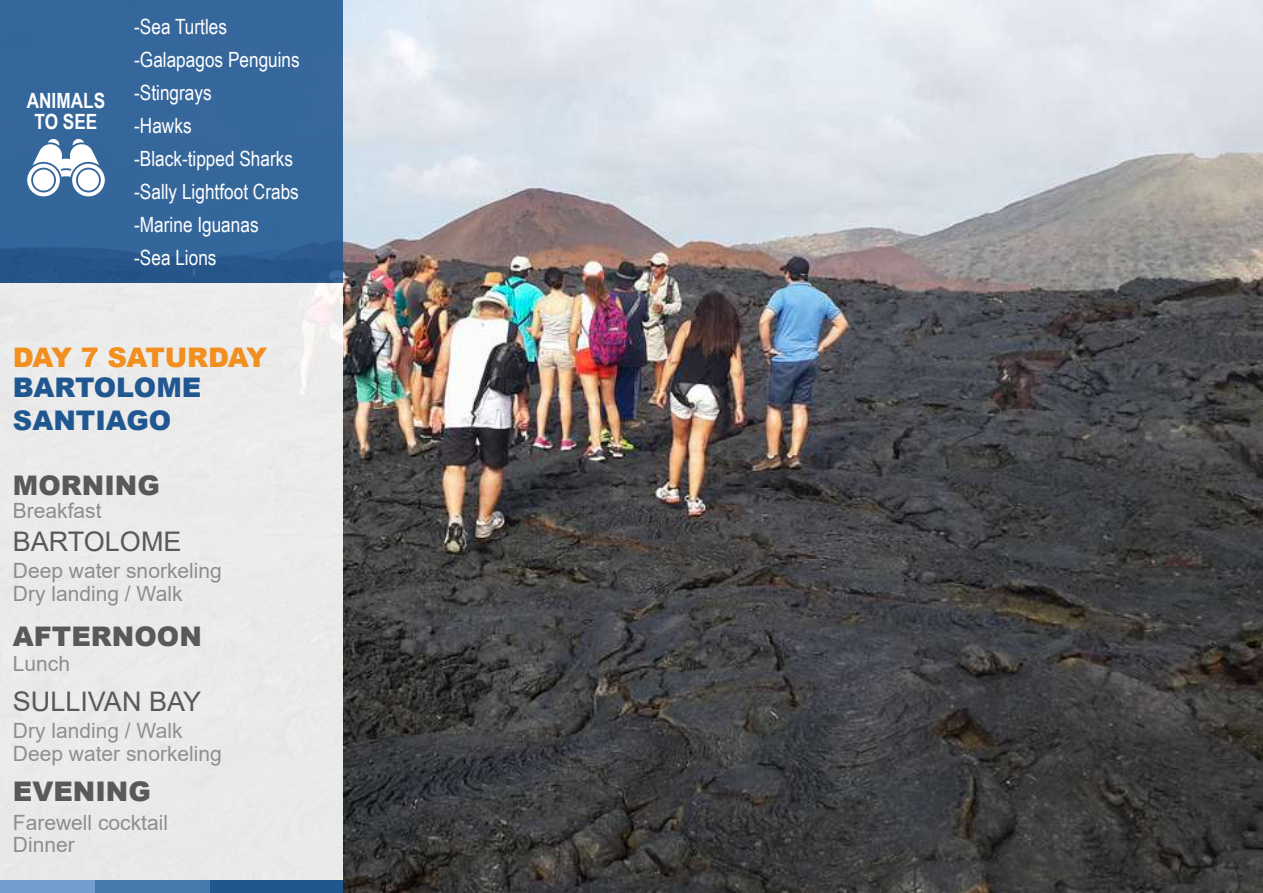
<style>
.page{position:relative;width:1263px;height:893px;background:#fff}
.page>*{position:absolute;margin:0;border:0;box-sizing:border-box;transform-origin:0 0}
.t1{font:900 27px "Arial";color:#59595b}
.t2{font:27px "Arial";color:#59595b}
.t3{font:900 27px/33px "Arial";color:#215791}
.t4{font:900 27px "Arial";letter-spacing:-.05em;color:#f28f1e}
.t5{font:21px/33px "Arial Narrow";color:#fff}
.t6{font:21px/22.5px "Arial";color:#8b8e90}
.t7{font:21px/22.5px "Arial";color:#8d9092}
.t8{font:700 21px/21px "Arial Narrow";color:#fff;text-align:center}
</style>
<div class="page">
<img style="left:343px;top:0;width:920px;height:893px">
<div style="left:0;top:283px;width:343px;height:610px;background:#ebebeb"></div>
<div style="left:0;top:0;width:343px;height:283px;background:linear-gradient(to bottom,#386a9f,#2f6094)"></div>
<div style="left:0;top:881px;width:95px;height:12px;background:#729ecf"></div>
<div style="left:95px;top:881px;width:115px;height:12px;background:#467aab"></div>
<div style="left:210px;top:881px;width:133px;height:12px;background:#21578f"></div>
<svg style="left:27px;top:138px;width:78px;height:59px"></svg>
<div style="left:78px;top:169px;width:21px;height:22px;background:#fff;border-radius:50%"></div>
<div style="left:33px;top:169px;width:21px;height:22px;background:#fff;border-radius:50%"></div>
<p class="t8" style="left:27px;top:89px;width:80px">ANIMALS<br>TO SEE</p>
<p class="t5" style="left:134px;top:9px;width:167px">-Sea Turtles -Galapagos Penguins -Stingrays<br>-Hawks<br>-Black-tipped Sharks -Sally Lightfoot Crabs -Marine Iguanas -Sea Lions</p>
<p class="t4" style="left:13px;top:337px;width:256px">DAY 7 SATURDAY</p>
<p class="t3" style="left:13px;top:370px;width:190px">BARTOLOME<br>SANTIAGO</p>
<p class="t1" style="left:13px;top:466px;width:148px">MORNING</p>
<p class="t6" style="left:13px;top:499px;width:90px">Breakfast</p>
<p class="t2" style="left:13px;top:523px;width:170px">BARTOLOME</p>
<p class="t6" style="left:13px;top:560px;width:210px">Deep water snorkeling<br>Dry landing / Walk</p>
<p class="t1" style="left:13px;top:616px;width:190px">AFTERNOON</p>
<p class="t6" style="left:13px;top:652px;width:59px">Lunch</p>
<p class="t2" style="left:13px;top:683px;width:190px">SULLIVAN BAY</p>
<p class="t7" style="left:13px;top:720px;width:210px">Dry landing / Walk<br>Deep water snorkeling</p>
<p class="t1" style="left:13px;top:771px;width:139px">EVENING</p>
<p class="t6" style="left:13px;top:811px;width:157px">Farewell cocktail<br>Dinner</p>
</div>
